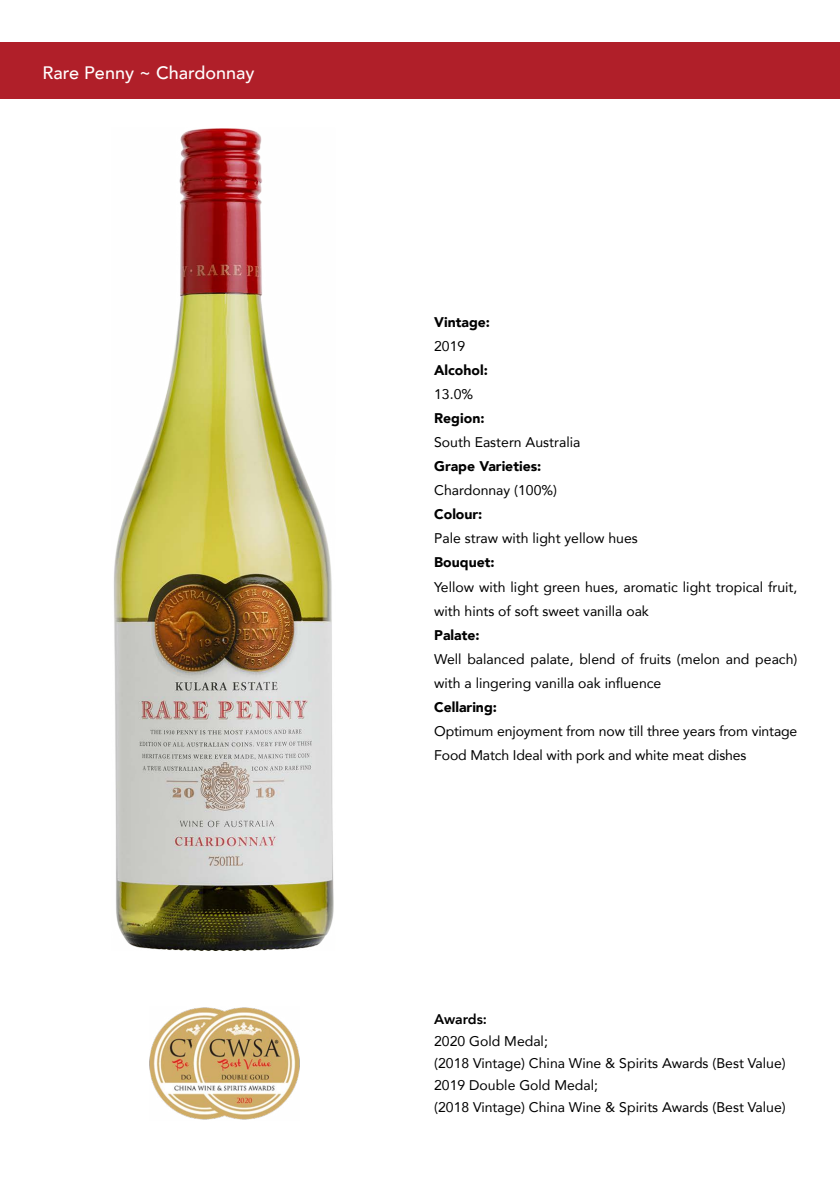
<style>
.page{position:relative;width:840px;height:1191px;background:#fff}
.page>*{position:absolute;margin:0;border:0;box-sizing:border-box;transform-origin:0 0}
.t1{font:500 18px "Avenir";color:#fff}
.t2{font:14px/24px "Avenir";color:#000}
.t3{font:900 14px "Avenir";color:#000}
.t4{font:800 14px "Avenir";color:#000}
</style>
<div class="page">
<div style="left:0;top:43px;width:839px;height:56px;background:#b01f29"></div>
<img style="left:114px;top:128px;width:220px;height:822px">
<img style="left:149px;top:1007px;width:150px;height:113px">
<p class="t1" style="left:43px;top:58px;width:213px">Rare Penny ~ Chardonnay</p>
<p class="t3" style="left:434px;top:310px;width:57px">Vintage:</p>
<p class="t2" style="left:434px;top:334px;width:33px">2019</p>
<p class="t3" style="left:434px;top:358px;width:55px">Alcohol:</p>
<p class="t2" style="left:434px;top:382px;width:40px">13.0%</p>
<p class="t3" style="left:434px;top:406px;width:52px">Region:</p>
<p class="t2" style="left:434px;top:430px;width:148px">South Eastern Australia</p>
<p class="t3" style="left:434px;top:454px;width:109px">Grape Varieties:</p>
<p class="t2" style="left:434px;top:478px;width:124px">Chardonnay (100%)</p>
<p class="t3" style="left:434px;top:502px;width:50px">Colour:</p>
<p class="t2" style="left:434px;top:526px;width:205px">Pale straw with light yellow hues</p>
<p class="t3" style="left:434px;top:550px;width:62px">Bouquet:</p>
<p class="t2" style="left:434px;top:574px;width:364px">Yellow with light green hues, aromatic light tropical fruit, with hints of soft sweet vanilla oak</p>
<p class="t3" style="left:434px;top:622px;width:47px">Palate:</p>
<p class="t2" style="left:434px;top:646px;width:364px">Well balanced palate, blend of fruits (melon and peach) with a lingering vanilla oak influence</p>
<p class="t3" style="left:434px;top:694px;width:64px">Cellaring:</p>
<p class="t2" style="left:434px;top:718px;width:364px">Optimum enjoyment from now till three years from vintage<br>Food Match Ideal with pork and white meat dishes</p>
<p class="t4" style="left:434px;top:1008px;width:54px">Awards:</p>
<p class="t2" style="left:434px;top:1029px;width:353px;line-height:22px">2020 Gold Medal;<br>(2018 Vintage) China Wine &amp; Spirits Awards (Best Value)<br>2019 Double Gold Medal;<br>(2018 Vintage) China Wine &amp; Spirits Awards (Best Value)</p>
</div>
